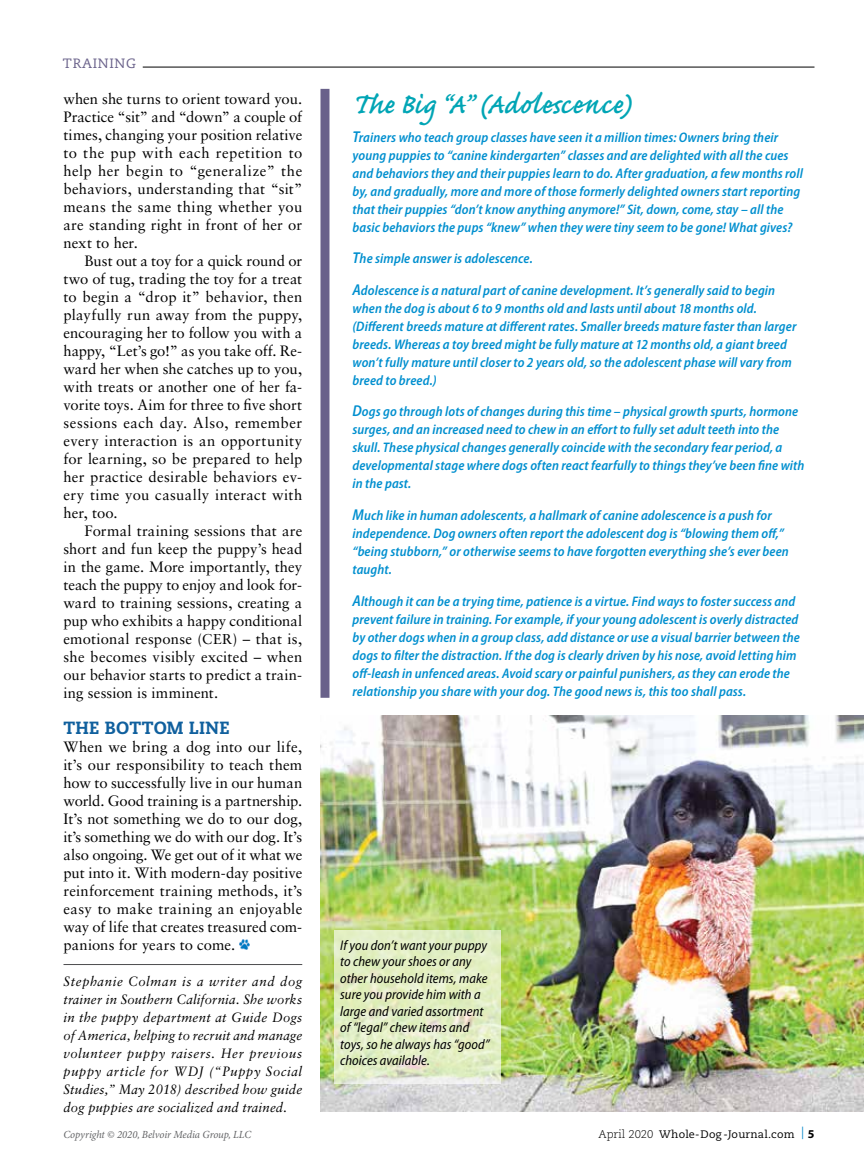
<style>
.page{position:relative;width:864px;height:1175px;background:#fff}
.page>*{position:absolute;margin:0;border:0;box-sizing:border-box;transform-origin:0 0}
.t1{font:600 36px "Caflisch Script Pro";letter-spacing:.03em;color:#00a5b5;scale:.95 1}
.t2{font:800 17.7px "Caecilia LT Std";letter-spacing:.01em;color:#10609e}
.t3{font:15px/18px "Sabon LT Std";letter-spacing:.01em;color:#000;text-align:justify}
.t4{font:italic semi-condensed 14.1px/16.5px "Myriad Pro";letter-spacing:.005em;color:#000}
.t5{font:italic 600 semi-condensed 13.8px/18px "Myriad Pro";letter-spacing:.005em;color:#008fcf}
.t6{font:italic 13.5px/18px "Sabon LT Std";letter-spacing:.01em;color:#000;text-align:justify}
.t7{font:13.5px "Caecilia LT Std";letter-spacing:.05em;color:#69618a}
.t8{font:italic 10.8px "Minion Pro";letter-spacing:-.01em;color:#636466}
.t9{font:10.8px "Caecilia LT Std";color:#000}
.s1{font-size:14.25px}
.s2{font-size:15.75px}
.s3{font-weight:300;font-size:11.25px}
.s4{font-family:"Minion Pro";font-size:12.45px;color:#0085c8}
.s5{font-family:"Myriad Pro";font-weight:700;font-size:12px}
</style>
<div class="page">
<hr style="left:143px;top:67px;width:672px;height:1px;background:#000">
<hr style="left:63px;top:964px;width:239px;height:1px;background:#4d4d4f">
<svg style="left:240px;top:939px;width:10px;height:10px"></svg>
<div style="left:320px;top:89px;width:9px;height:608px;background:#69618a"></div>
<img style="left:320px;top:716px;width:544px;height:396px">
<svg style="left:335px;top:930px;width:166px;height:153px;fill:#e3eec4"></svg>
<p class="t7" style="left:63px;top:55px;width:74px">Training</p>
<p class="t3" style="left:63px;top:89px;width:240px">when she turns to orient toward you.<br>Practice “sit” and “down” a couple of times, changing your position relative to the pup with each repetition to help her begin to “generalize” the behaviors, understanding that “sit” means the same thing whether you are standing right in front of her or next to her.</p>
<p class="t3" style="left:63px;top:251px;width:240px;text-indent:21px">Bust out a toy for a quick round or two of tug, trading the toy for a treat to begin a “drop it” behavior, then playfully run away from the puppy, encouraging her to follow you with a happy, “Let’s go!” as you take off. Re&shy;ward her when she catches up to you, with treats or another one of her fa&shy;vorite toys. Aim for three to five short sessions each day. Also, remember every interaction is an opportunity for learning, so be prepared to help her practice desirable behaviors ev&shy;ery time you casually interact with her, too.</p>
<p class="t3" style="left:63px;top:521px;width:240px;text-indent:21px">Formal training sessions that are short and fun keep the puppy’s head in the game. More importantly, they teach the puppy to enjoy and look for&shy;ward to training sessions, creating a pup who exhibits a happy conditional emotional response (<span class="s1">CER</span>) – that is, she becomes visibly excited – when our behavior starts to predict a train&shy;ing session is imminent.</p>
<p class="t2" style="left:63px;top:716px;width:168px">THE BOTTOM LINE</p>
<p class="t3" style="left:63px;top:737px;width:240px">When we bring a dog into our life, it’s our responsibility to teach them how to successfully live in our human world. Good training is a partnership.<br>It’s not something we do to our dog, it’s something we do with our dog. It’s also ongoing. We get out of it what we put into it. With modern-day positive reinforcement training methods, it’s easy to make training an enjoyable way of life that creates treasured com&shy;panions for years to come.</p>
<p class="t6" style="left:63px;top:972px;width:240px">Stephanie Colman is a writer and dog trainer in Southern California. She works in the puppy department at Guide Dogs of America, helping to recruit and manage volunteer puppy raisers. Her previous puppy article for WDJ (“Puppy Social Studies,” May 2018) described how guide dog puppies are socialized and trained.</p>
<h1 class="t1" style="left:353px;top:86px;width:295px">The Big “A” (Adolescence)</h1>
<p class="t5" style="left:353px;top:128px;width:452px"><span class="s2">T</span>rainers who teach group classes have seen it a million times: Owners bring their young puppies to “canine kindergarten” classes and are delighted with all the cues and behaviors they and their puppies learn to do. After graduation, a few months roll by, and gradually, more and more of those formerly delighted owners start reporting that their puppies “don’t know anything anymore!” Sit, down, come, stay – all the basic behaviors the pups “knew” when they were tiny seem to be gone! What gives?</p>
<p class="t5" style="left:353px;top:250px;width:182px"><span class="s2">T</span>he simple answer is adolescence.</p>
<p class="t5" style="left:353px;top:281px;width:445px"><span class="s2">A</span>dolescence is a natural part of canine development. It’s generally said to begin when the dog is about 6 to 9 months old and lasts until about 18 months old. (Different breeds mature at different rates. Smaller breeds mature faster than larger breeds. Whereas a toy breed might be fully mature at 12 months old, a giant breed won’t fully mature until closer to 2 years old, so the adolescent phase will vary from breed to breed.)</p>
<p class="t5" style="left:353px;top:403px;width:453px"><span class="s2">D</span>ogs go through lots of changes during this time – physical growth spurts, hormone surges, and an increased need to chew in an effort to fully set adult teeth into the skull. These physical changes generally coincide with the secondary fear period, a developmental stage where dogs often react fearfully to things they’ve been fine with in the past.</p>
<p class="t5" style="left:353px;top:506px;width:438px"><span class="s2">M</span>uch like in human adolescents, a hallmark of canine adolescence is a push for independence. Dog owners often report the adolescent dog is “blowing them off,” “being stubborn,” or otherwise seems to have forgotten everything she’s ever been taught.</p>
<p class="t5" style="left:353px;top:592px;width:449px"><span class="s2">A</span>lthough it can be a trying time, patience is a virtue. Find ways to foster success and prevent failure in training. For example, if your young adolescent is overly distracted by other dogs when in a group class, add distance or use a visual barrier between the dogs to filter the distraction. If the dog is clearly driven by his nose, avoid letting him off-leash in unfenced areas. Avoid scary or painful punishers, as they can erode the relationship you share with your dog. The good news is, this too shall pass.</p>
<p class="t4" style="left:340px;top:937px;width:151px">If you don’t want your puppy to chew your shoes or any other household items, make sure you provide him with a large and varied assortment of “legal” chew items and toys, so he always has “good” choices available.</p>
<p class="t8" style="left:63px;top:1127px;width:189px">Copyright © 2020, Belvoir Media Group, LLC</p>
<p class="t9" style="left:599px;top:1127px;width:217px"><span class="s3">April 2020</span> Whole-Dog -Journal.com <span class="s4">|</span> <span class="s5">5</span></p>
</div>
